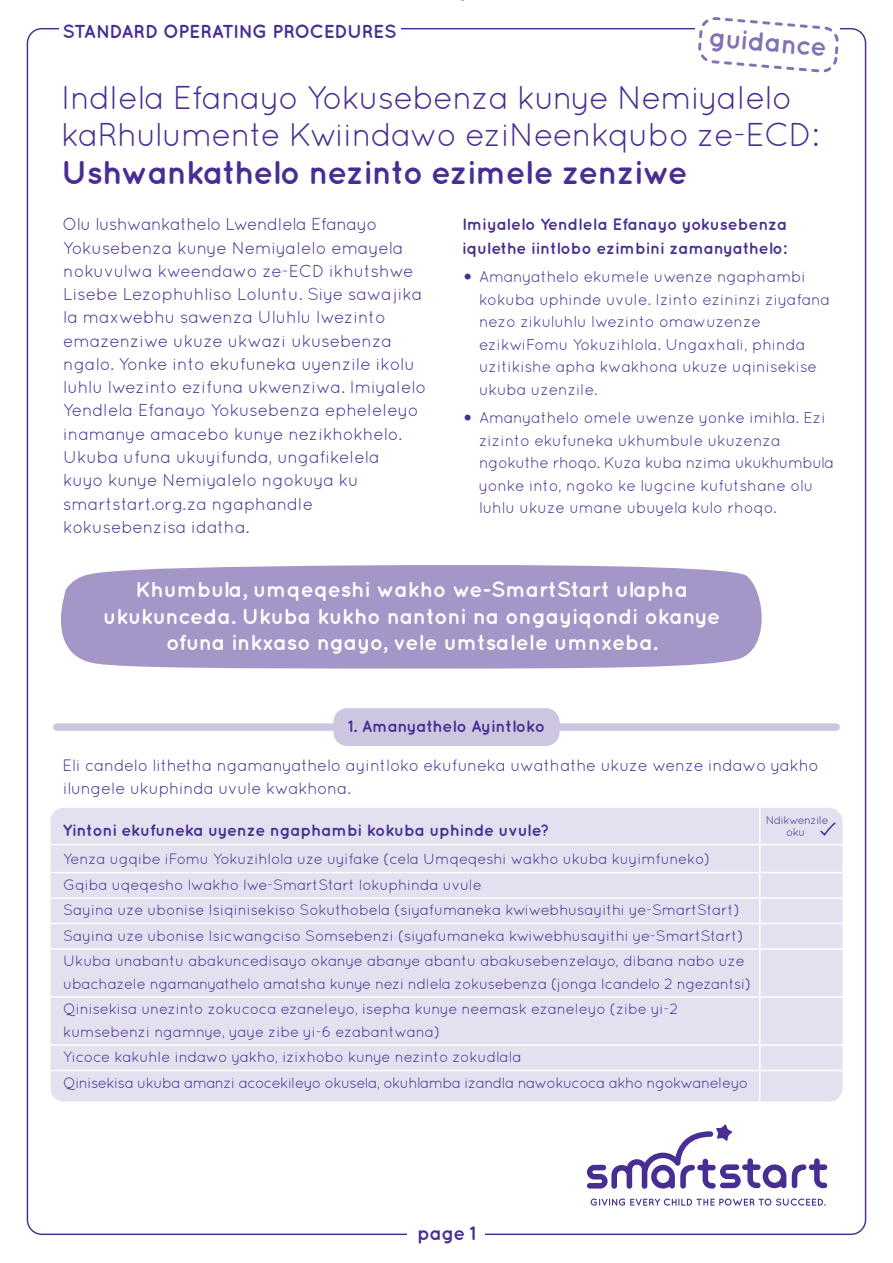
<style>
.page{position:relative;width:893px;height:1263px;background:#fff}
.page>*{position:absolute;margin:0;border:0;box-sizing:border-box;transform-origin:0 0}
.t1{font:33px/37.5px "Quicksand";letter-spacing:-.03em;color:#482e92}
.t2{font:700 33px "Quicksand";letter-spacing:-.03em;color:#482e92}
.t3{font:700 27px "Quicksand";color:#8371b3}
.t4{font:700 21.75px/26.2px "Quicksand";letter-spacing:-.01em;color:#fff;text-align:center}
.t5{font:700 19.5px "Quicksand";color:#482e92}
.t6{font:700 18.75px "Quicksand";letter-spacing:-.02em;color:#482e92}
.t7{font:17.25px/23.2px "Quicksand";letter-spacing:-.01em;color:#482e92}
.t8{font:700 16.5px/24px "Quicksand";letter-spacing:-.015em;color:#482e92}
.t9{font:16.5px/22.5px "Quicksand";letter-spacing:-.015em;color:#482e92}
.t10{font:15.75px/22.5px "Quicksand";letter-spacing:-.01em;color:#482e92}
.t11{font:15px/25.5px "Quicksand";letter-spacing:-.015em;color:#482e92}
.t12{font:15px/25.5px "Quicksand";letter-spacing:-.035em;color:#482e92}
.t13{font:11.25px/12px "Quicksand";letter-spacing:-.04em;color:#482e92;text-align:center}
.s1{font-size:24px}
</style>
<div class="page">
<div style="left:61px;top:565px;width:701px;height:104px;background:#a497c8"></div>
<svg style="left:792px;top:1158px;width:35px;height:30px"></svg>
<svg style="left:587px;top:1124px;width:199px;height:65px"></svg>
<svg style="left:591px;top:1198px;width:235px;height:8px"></svg>
<svg style="left:698px;top:18px;width:141px;height:54px"></svg>
<div style="left:57px;top:723px;width:779px;height:8px;background:#cdc6e1"></div>
<div style="left:333px;top:708px;width:227px;height:38px;background:#cdc6e1;border-radius:14px"></div>
<div style="left:50px;top:808px;width:792px;height:293px;background:#e3e0ef;border-radius:14px"></div>
<hr style="left:759px;top:808px;width:1px;height:293px;background:#fff">
<hr style="left:50px;top:872px;width:792px;height:1px;background:#fff">
<hr style="left:50px;top:923px;width:792px;height:1px;background:#fff">
<hr style="left:50px;top:948px;width:792px;height:2px;background:#fff">
<hr style="left:50px;top:844px;width:792px;height:1px;background:#fff">
<hr style="left:50px;top:897px;width:792px;height:2px;background:#fff">
<hr style="left:50px;top:996px;width:792px;height:2px;background:#fff">
<hr style="left:50px;top:1044px;width:792px;height:2px;background:#fff">
<hr style="left:50px;top:1070px;width:792px;height:1px;background:#fff">
<svg style="left:820px;top:822px;width:16px;height:14px"></svg>
<p class="t6" style="left:62px;top:20px;width:336px">STANDARD OPERATING PROCEDURES</p>
<h2 class="t3" style="left:710px;top:21px;width:120px;rotate:5deg">guidance</h2>
<h1 class="t1" style="left:61px;top:78px;width:760px">Indlela Efanayo Yokusebenza kunye Nemiyalelo kaRhulumente Kwiindawo eziNeenkqubo ze-ECD:</h1>
<h1 class="t2" style="left:61px;top:152px;width:628px">Ushwankathelo nezinto ezimele zenziwe</h1>
<p class="t7" style="left:63px;top:213px;width:365px">Olu lushwankathelo Lwendlela Efanayo Yokusebenza kunye Nemiyalelo emayela nokuvulwa kweendawo ze-ECD ikhutshwe Lisebe Lezophuhliso Loluntu. Siye sawajika la maxwebhu sawenza Uluhlu lwezinto emazenziwe ukuze ukwazi ukusebenza ngalo. Yonke into ekufuneka uyenzile ikolu luhlu lwezinto ezifuna ukwenziwa. Imiyalelo Yendlela Efanayo Yokusebenza epheleleyo inamanye amacebo kunye nezikhokhelo.<br>Ukuba ufuna ukuyifunda, ungafikelela<br>kuyo kunye Nemiyalelo ngokuya ku smartstart.org.za ngaphandle kokusebenzisa idatha.</p>
<p class="t8" style="left:462px;top:212px;width:327px">Imiyalelo Yendlela Efanayo yokusebenza iqulethe iintlobo ezimbini zamanyathelo:</p>
<p class="t10" style="left:479px;top:265px;width:353px;text-indent:-17px"><span class="s1">•</span> Amanyathelo ekumele uwenze ngaphambi kokuba uphinde uvule. Izinto ezininzi ziyafana nezo zikuluhlu lwezinto omawuzenze ezikwiFomu Yokuzihlola. Ungaxhali, phinda uzitikishe apha kwakhona ukuze uqinisekise ukuba uzenzile.</p>
<p class="t10" style="left:479px;top:406px;width:357px;text-indent:-17px"><span class="s1">•</span> Amanyathelo omele uwenze yonke imihla. Ezi zizinto ekufuneka ukhumbule ukuzenza ngokuthe rhoqo. Kuza kuba nzima ukukhumbula yonke into, ngoko ke lugcine kufutshane olu luhlu ukuze umane ubuyela kulo rhoqo.</p>
<h3 class="t4" style="left:103px;top:576px;width:619px">Khumbula, umqeqeshi wakho we-SmartStart ulapha ukukunceda. Ukuba kukho nantoni na ongayiqondi okanye ofuna inkxaso ngayo, vele umtsalele umnxeba.</h3>
<p class="t8" style="left:348px;top:714px;width:199px">1. Amanyathelo Ayintloko</p>
<p class="t9" style="left:63px;top:754px;width:758px">Eli candelo lithetha ngamanyathelo ayintloko ekufuneka uwathathe ukuze wenze indawo yakho ilungele ukuphinda uvule kwakhona.</p>
<p class="t8" style="left:63px;top:817px;width:489px">Yintoni ekufuneka uyenze ngaphambi kokuba uphinde uvule?</p>
<p class="t11" style="left:63px;top:846px;width:683px">Yenza ugqibe iFomu Yokuzihlola uze uyifake (cela Umqeqeshi wakho ukuba kuyimfuneko)<br>Gqiba uqeqesho lwakho lwe-SmartStart lokuphinda uvule<br>Sayina uze ubonise Isiqinisekiso Sokuthobela (siyafumaneka kwiwebhusayithi ye-SmartStart)<br>Sayina uze ubonise Isicwangciso Somsebenzi (siyafumaneka kwiwebhusayithi ye-SmartStart)<br>Ukuba unabantu abakuncedisayo okanye abanye abantu abakusebenzelayo, dibana nabo uze</p>
<p class="t11" style="left:63px;top:970px;width:690px">ubachazele ngamanyathelo amatsha kunye nezi ndlela zokusebenza (jonga Icandelo 2 ngezantsi)<br>Qinisekisa unezinto zokucoca ezaneleyo, isepha kunye neemask ezaneleyo (zibe yi-2</p>
<p class="t12" style="left:63px;top:1018px;width:686px">kumsebenzi ngamnye, yaye zibe yi-6 ezabantwana)<br>Yicoce kakuhle indawo yakho, izixhobo kunye nezinto zokudlala<br>Qinisekisa ukuba amanzi acocekileyo okusela, okuhlamba izandla nawokucoca akho ngokwaneleyo</p>
<p class="t13" style="left:766px;top:814px;width:64px">Ndikwenzile oku</p>
<h3 class="t5" style="left:417px;top:1221px;width:60px">page 1</h3>
</div>
